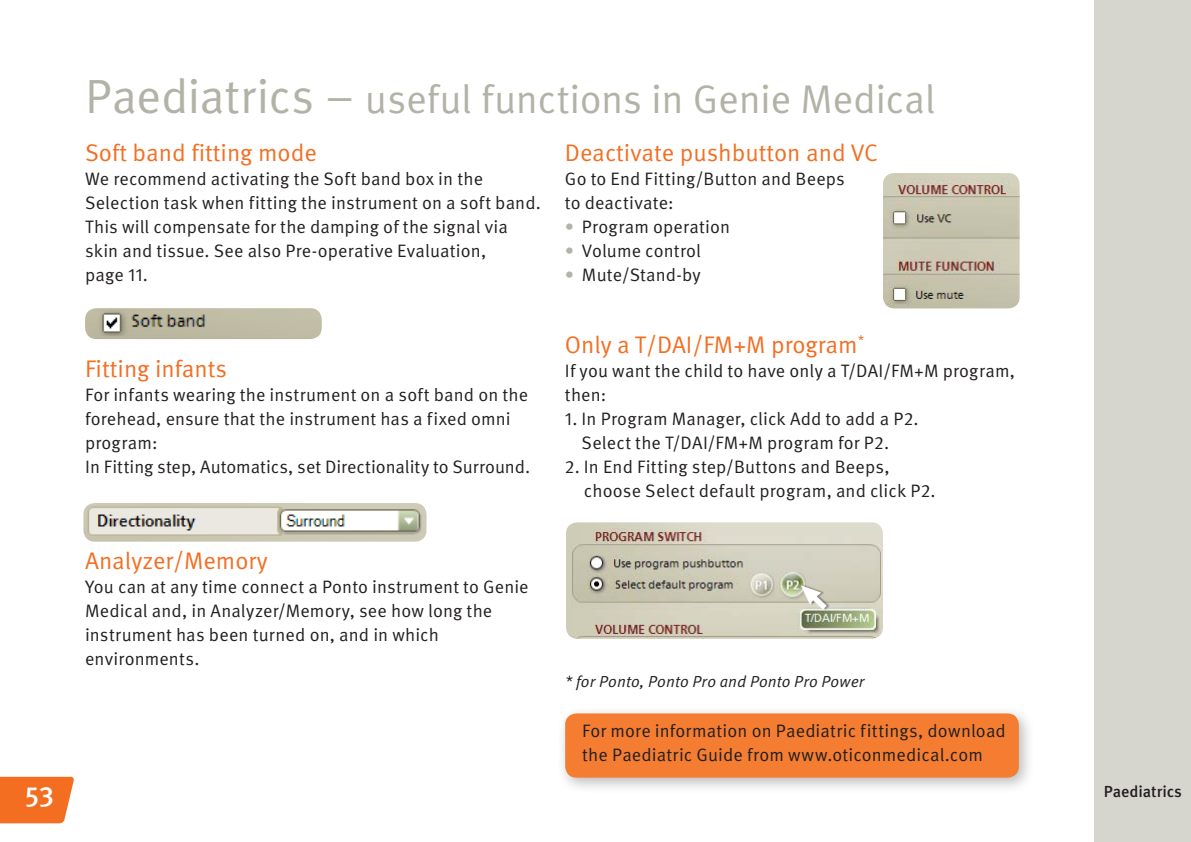
<style>
.page{position:relative;width:1191px;height:842px;background:#fff}
.page>*{position:absolute;margin:0;border:0;box-sizing:border-box;transform-origin:0 0}
.t1{font:40px "Meta Pro OM";letter-spacing:-.01em;color:#b2b2a7}
.t2{font:500 28px "Meta Pro OM";color:#fff}
.t3{font:24px "Meta Pro OM";color:#f36e21}
.t4{font:18px/24px "Meta Pro OM";letter-spacing:.005em;color:#231f20}
.t5{font:italic 16px "Meta Pro OM";letter-spacing:.01em;color:#231f20}
.t6{font:500 16px "Meta Pro OM";color:#231f20}
.s1{font-size:48px}
.s2{color:#b2b2a7}
</style>
<div class="page">
<div style="left:1094px;top:0;width:97px;height:842px;background:#d6d6cf"></div>
<svg style="left:0;top:777px;width:74px;height:46px;background:#f37730"></svg>
<img style="left:83px;top:503px;width:343px;height:39px">
<img style="left:883px;top:173px;width:136px;height:135px">
<img style="left:85px;top:308px;width:237px;height:31px">
<img style="left:566px;top:522px;width:317px;height:117px">
<div style="left:802px;top:584px;width:28px;height:26px;background:#231f20;opacity:.35"></div>
<svg style="left:801px;top:585px;width:25px;height:24px"></svg>
<div style="left:557px;top:705px;width:478px;height:89px;background:#231f20;opacity:.3"></div>
<div style="left:565px;top:713px;width:454px;height:65px;background:#f47d32;border-radius:11px"></div>
<h2 class="t2" style="left:25px;top:779px;width:31px">53</h2>
<h1 class="t1" style="left:85px;top:75px;width:852px"><span class="s1">Paediatrics –</span> useful functions in Genie Medical</h1>
<h3 class="t3" style="left:85px;top:139px;width:233px">Soft band fitting mode</h3>
<p class="t4" style="left:85px;top:167px;width:457px">We recommend activating the Soft band box in the Selection task when fitting the instrument on a soft band.<br>This will compensate for the damping of the signal via skin and tissue. See also Pre-operative Evaluation,<br>page 11.</p>
<h3 class="t3" style="left:565px;top:139px;width:314px">Deactivate pushbutton and VC</h3>
<p class="t4" style="left:565px;top:167px;width:281px">Go to End Fitting/Button and Beeps to deactivate:</p>
<p class="t4" style="left:565px;top:215px;width:167px"><span class="s2">•</span> Program operation</p>
<p class="t4" style="left:565px;top:239px;width:138px"><span class="s2">•</span> Volume control</p>
<p class="t4" style="left:565px;top:263px;width:137px"><span class="s2">•</span> Mute/Stand-by</p>
<h3 class="t3" style="left:85px;top:355px;width:144px">Fitting infants</h3>
<p class="t4" style="left:85px;top:383px;width:447px">For infants wearing the instrument on a soft band on the forehead, ensure that the instrument has a fixed omni program:<br>In Fitting step, Automatics, set Directionality to Surround.</p>
<h3 class="t3" style="left:85px;top:547px;width:184px">Analyzer/Memory</h3>
<p class="t4" style="left:85px;top:575px;width:445px">You can at any time connect a Ponto instrument to Genie Medical and, in Analyzer/Memory, see how long the instrument has been turned on, and in which environments.</p>
<h3 class="t3" style="left:565px;top:331px;width:301px">Only a T/DAI/FM+M program<sup>*</sup></h3>
<p class="t4" style="left:565px;top:359px;width:451px">If you want the child to have only a T/DAI/FM+M program, then:</p>
<p class="t4" style="left:581px;top:407px;width:338px;text-indent:-17px">1. In Program Manager, click Add to add a P2.<br>Select the T/DAI/FM+M program for P2.</p>
<p class="t4" style="left:584px;top:455px;width:353px;text-indent:-19px">2. In End Fitting step/Buttons and Beeps, choose Select default program, and click P2.</p>
<p class="t5" style="left:565px;top:672px;width:301px">* for Ponto, Ponto Pro and Ponto Pro Power</p>
<p class="t4" style="left:582px;top:719px;width:425px">For more information on Paediatric fittings, download the Paediatric Guide from www.oticonmedical.com</p>
<p class="t6" style="left:1103px;top:782px;width:80px">Paediatrics</p>
</div>
